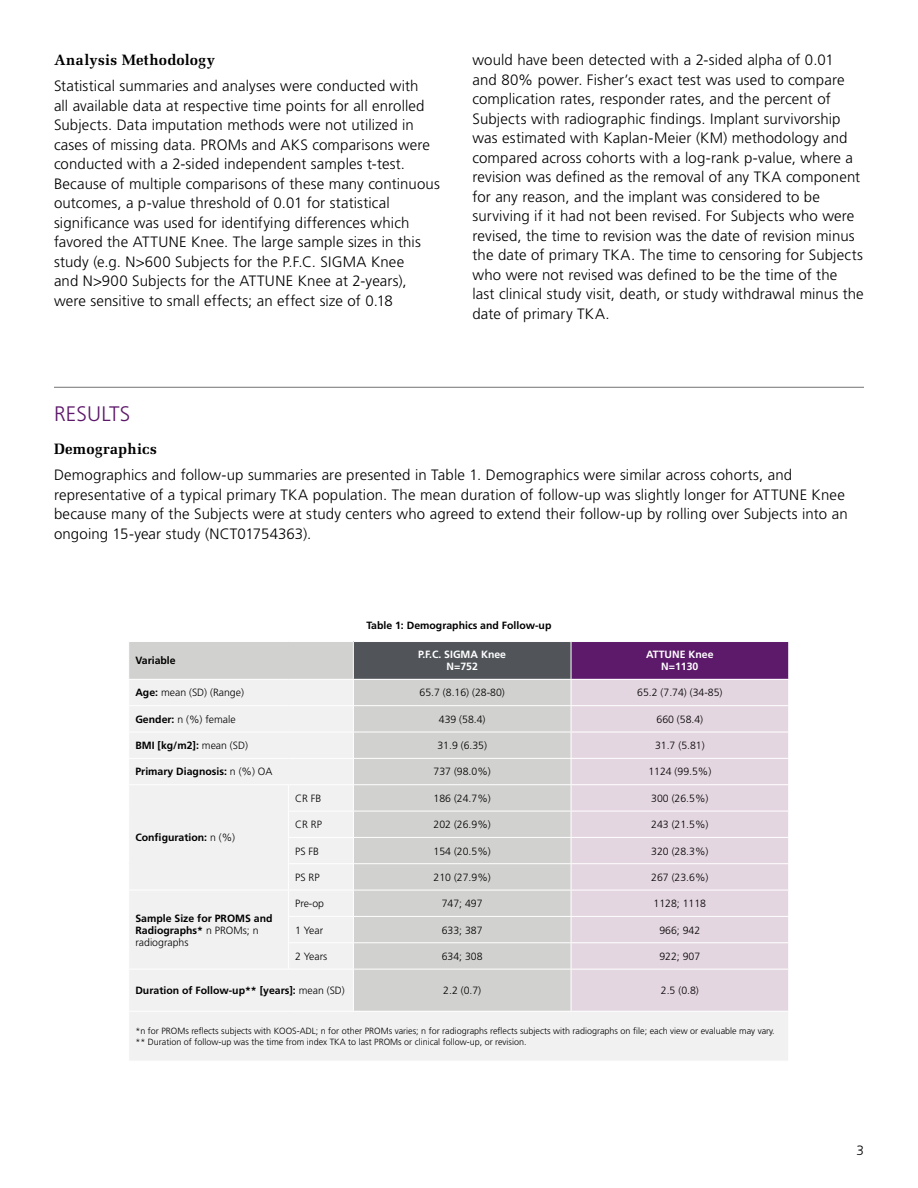
<style>
.page{position:relative;width:918px;height:1188px;background:#fff}
.page>*{position:absolute;margin:0;border:0;box-sizing:border-box;transform-origin:0 0}
.t1{font:300 21px "Frutiger LT Std";letter-spacing:.01em;color:#5d196a}
.Body{font:300 15px/19.5px "Frutiger LT Std";letter-spacing:.01em;color:#000}
.SubHead{font:700 15px "Melior";letter-spacing:.015em;color:#000}
.t2{font:300 13.5px "Frutiger LT Std";color:#000}
.t3{font:300 10.5px "Frutiger LT Std";color:#000}
.t4{font:700 10.5px/12px "Frutiger LT Std";color:#000}
.t5{font:700 10.5px/12px "Frutiger LT Std";color:#fff;text-align:center}
.t6{font:300 9px "Frutiger LT Std";color:#000}
.s1{font-weight:700}
.s2{font-weight:300}
</style>
<div class="page">
<hr style="left:54px;top:387px;width:810px;height:1px;background:#717375">
<div style="left:129px;top:642px;width:224px;height:37px;background:#d1d1cf"></div>
<div style="left:353px;top:642px;width:218px;height:37px;background:#51555a"></div>
<div style="left:571px;top:642px;width:218px;height:37px;background:#5d196a"></div>
<svg style="left:129px;top:680px;width:659px;height:380px;fill:#f1f1f1"></svg>
<div style="left:572px;top:680px;width:216px;height:331px;background:#e4d6e0"></div>
<hr style="left:353px;top:642px;width:1px;height:37px;background:#fff">
<hr style="left:571px;top:642px;width:1px;height:37px;background:#fff">
<hr style="left:788px;top:642px;width:1px;height:37px;background:#fff">
<hr style="left:128px;top:705px;width:160px;height:1px;background:#fff">
<hr style="left:288px;top:705px;width:65px;height:1px;background:#fff">
<hr style="left:353px;top:705px;width:218px;height:1px;background:#fff">
<hr style="left:571px;top:705px;width:218px;height:1px;background:#fff">
<hr style="left:128px;top:732px;width:160px;height:1px;background:#fff">
<hr style="left:288px;top:732px;width:65px;height:1px;background:#fff">
<hr style="left:353px;top:732px;width:218px;height:1px;background:#fff">
<hr style="left:571px;top:732px;width:218px;height:1px;background:#fff">
<hr style="left:128px;top:758px;width:160px;height:1px;background:#fff">
<hr style="left:288px;top:758px;width:65px;height:1px;background:#fff">
<hr style="left:353px;top:758px;width:218px;height:1px;background:#fff">
<hr style="left:571px;top:758px;width:218px;height:1px;background:#fff">
<hr style="left:128px;top:784px;width:160px;height:1px;background:#fff">
<hr style="left:288px;top:784px;width:65px;height:1px;background:#fff">
<hr style="left:353px;top:784px;width:218px;height:1px;background:#fff">
<hr style="left:571px;top:784px;width:218px;height:1px;background:#fff">
<hr style="left:288px;top:811px;width:65px;height:1px;background:#fff">
<hr style="left:353px;top:811px;width:218px;height:1px;background:#fff">
<hr style="left:571px;top:811px;width:218px;height:1px;background:#fff">
<hr style="left:288px;top:837px;width:65px;height:1px;background:#fff">
<hr style="left:353px;top:837px;width:218px;height:1px;background:#fff">
<hr style="left:571px;top:837px;width:218px;height:1px;background:#fff">
<hr style="left:288px;top:863px;width:65px;height:1px;background:#fff">
<hr style="left:353px;top:863px;width:218px;height:1px;background:#fff">
<hr style="left:571px;top:863px;width:218px;height:1px;background:#fff">
<hr style="left:128px;top:890px;width:160px;height:1px;background:#fff">
<hr style="left:288px;top:890px;width:65px;height:1px;background:#fff">
<hr style="left:353px;top:890px;width:218px;height:1px;background:#fff">
<hr style="left:571px;top:890px;width:218px;height:1px;background:#fff">
<hr style="left:288px;top:916px;width:65px;height:1px;background:#fff">
<hr style="left:353px;top:916px;width:218px;height:1px;background:#fff">
<hr style="left:571px;top:916px;width:218px;height:1px;background:#fff">
<hr style="left:288px;top:942px;width:65px;height:1px;background:#fff">
<svg style="left:288px;top:785px;width:1px;height:184px"></svg>
<hr style="left:353px;top:942px;width:218px;height:1px;background:#fff">
<svg style="left:353px;top:680px;width:1px;height:289px"></svg>
<hr style="left:571px;top:942px;width:218px;height:1px;background:#fff">
<svg style="left:571px;top:680px;width:1px;height:289px"></svg>
<hr style="left:128px;top:969px;width:160px;height:1px;background:#fff">
<hr style="left:288px;top:969px;width:65px;height:1px;background:#fff">
<hr style="left:353px;top:969px;width:218px;height:1px;background:#fff">
<hr style="left:353px;top:969px;width:1px;height:42px;background:#fff">
<hr style="left:571px;top:969px;width:218px;height:1px;background:#fff">
<hr style="left:571px;top:969px;width:1px;height:42px;background:#fff">
<hr style="left:128px;top:1011px;width:160px;height:1px;background:#fff">
<hr style="left:288px;top:1011px;width:65px;height:1px;background:#fff">
<hr style="left:353px;top:1011px;width:218px;height:1px;background:#fff">
<hr style="left:571px;top:1011px;width:218px;height:1px;background:#fff">
<p class="SubHead" style="left:54px;top:51px;width:163px">Analysis Methodology</p>
<p class="Body" style="left:54px;top:77px;width:387px">Statistical summaries and analyses were conducted with<br>all available data at respective time points for all enrolled Subjects. Data imputation methods were not utilized in cases of missing data. PROMs and AKS comparisons were conducted with a 2-sided independent samples t-test.<br>Because of multiple comparisons of these many continuous outcomes, a p-value threshold of 0.01 for statistical significance was used for identifying differences which favored the ATTUNE Knee. The large sample sizes in this study (e.g. N&gt;600 Subjects for the P.F.C. SIGMA Knee<br>and N&gt;900 Subjects for the ATTUNE Knee at 2-years), were sensitive to small effects; an effect size of 0.18</p>
<p class="Body" style="left:472px;top:51px;width:393px">would have been detected with a 2-sided alpha of 0.01<br>and 80% power. Fisher’s exact test was used to compare complication rates, responder rates, and the percent of Subjects with radiographic findings. Implant survivorship was estimated with Kaplan-Meier (KM) methodology and compared across cohorts with a log-rank p-value, where a revision was defined as the removal of any TKA component for any reason, and the implant was considered to be surviving if it had not been revised. For Subjects who were revised, the time to revision was the date of revision minus the date of primary TKA. The time to censoring for Subjects who were not revised was defined to be the time of the<br>last clinical study visit, death, or study withdrawal minus the date of primary TKA.</p>
<p class="t1" style="left:54px;top:402px;width:78px">RESULTS</p>
<p class="SubHead" style="left:54px;top:440px;width:104px">Demographics</p>
<p class="Body" style="left:54px;top:466px;width:795px">Demographics and follow-up summaries are presented in Table 1. Demographics were similar across cohorts, and representative of a typical primary TKA population. The mean duration of follow-up was slightly longer for ATTUNE Knee because many of the Subjects were at study centers who agreed to extend their follow-up by rolling over Subjects into an ongoing 15-year study (NCT01754363).</p>
<p class="t4" style="left:367px;top:619px;width:186px">Table 1: Demographics and Follow-up</p>
<p class="t4" style="left:135px;top:655px;width:42px">Variable</p>
<p class="t5" style="left:418px;top:649px;width:89px">P.F.C. SIGMA Knee<br>N=752</p>
<p class="t5" style="left:646px;top:649px;width:69px">ATTUNE Knee<br>N=1130</p>
<p class="t3" style="left:135px;top:687px;width:110px"><span class="s1">Age:</span> mean (SD) (Range)</p>
<p class="t3" style="left:420px;top:687px;width:87px">65.7 (8.16) (28-80)</p>
<p class="t3" style="left:637px;top:687px;width:87px">65.2 (7.74) (34-85)</p>
<p class="t3" style="left:135px;top:713px;width:102px"><span class="s1">Gender:</span> n (%) female</p>
<p class="t3" style="left:439px;top:713px;width:48px">439 (58.4)</p>
<p class="t3" style="left:657px;top:713px;width:48px">660 (58.4)</p>
<p class="t4" style="left:135px;top:740px;width:114px">BMI [kg/m2]: <span class="s2">mean (SD)</span></p>
<p class="t3" style="left:437px;top:740px;width:51px">31.9 (6.35)</p>
<p class="t3" style="left:655px;top:740px;width:51px">31.7 (5.81)</p>
<p class="t4" style="left:135px;top:766px;width:139px">Primary Diagnosis: <span class="s2">n (%) OA</span></p>
<p class="t3" style="left:434px;top:766px;width:59px">737 (98.0%)</p>
<p class="t3" style="left:648px;top:766px;width:65px">1124 (99.5%)</p>
<p class="t4" style="left:135px;top:832px;width:101px">Configuration: <span class="s2">n (%)</span></p>
<p class="t3" style="left:295px;top:792px;width:28px">CR FB</p>
<p class="t3" style="left:434px;top:792px;width:59px">186 (24.7%)</p>
<p class="t3" style="left:651px;top:792px;width:59px">300 (26.5%)</p>
<p class="t3" style="left:295px;top:819px;width:28px">CR RP</p>
<p class="t3" style="left:434px;top:819px;width:59px">202 (26.9%)</p>
<p class="t3" style="left:651px;top:819px;width:59px">243 (21.5%)</p>
<p class="t3" style="left:295px;top:845px;width:25px">PS FB</p>
<p class="t3" style="left:434px;top:845px;width:59px">154 (20.5%)</p>
<p class="t3" style="left:651px;top:845px;width:59px">320 (28.3%)</p>
<p class="t3" style="left:295px;top:871px;width:26px">PS RP</p>
<p class="t3" style="left:434px;top:871px;width:59px">210 (27.9%)</p>
<p class="t3" style="left:651px;top:871px;width:59px">267 (23.6%)</p>
<p class="t3" style="left:295px;top:898px;width:30px">Pre-op</p>
<p class="t3" style="left:442px;top:898px;width:42px">747; 497</p>
<p class="t3" style="left:654px;top:898px;width:54px">1128; 1118</p>
<p class="t3" style="left:295px;top:924px;width:30px">1 Year</p>
<p class="t3" style="left:442px;top:924px;width:42px">633; 387</p>
<p class="t3" style="left:659px;top:924px;width:42px">966; 942</p>
<p class="t3" style="left:295px;top:950px;width:34px">2 Years</p>
<p class="t3" style="left:442px;top:950px;width:42px">634; 308</p>
<p class="t3" style="left:659px;top:950px;width:42px">922; 907</p>
<p class="t4" style="left:135px;top:985px;width:211px">Duration of Follow-up** [years]: <span class="s2">mean (SD)</span></p>
<p class="t3" style="left:443px;top:985px;width:39px">2.2 (0.7)</p>
<p class="t3" style="left:661px;top:985px;width:39px">2.5 (0.8)</p>
<p class="t6" style="left:135px;top:1026px;width:641px">*n for PROMs reflects subjects with KOOS-ADL; n for other PROMs varies; n for radiographs reflects subjects with radiographs on file; each view or evaluable may vary.</p>
<p class="t6" style="left:135px;top:1037px;width:393px">** Duration of follow-up was the time from index TKA to last PROMs or clinical follow-up, or revision.</p>
<p class="t4" style="left:135px;top:912px;width:139px">Sample Size for PROMS and<br>Radiographs* <span class="s2">n PROMs; n radiographs</span></p>
<p class="t2" style="left:856px;top:1143px;width:9px">3</p>
</div>
